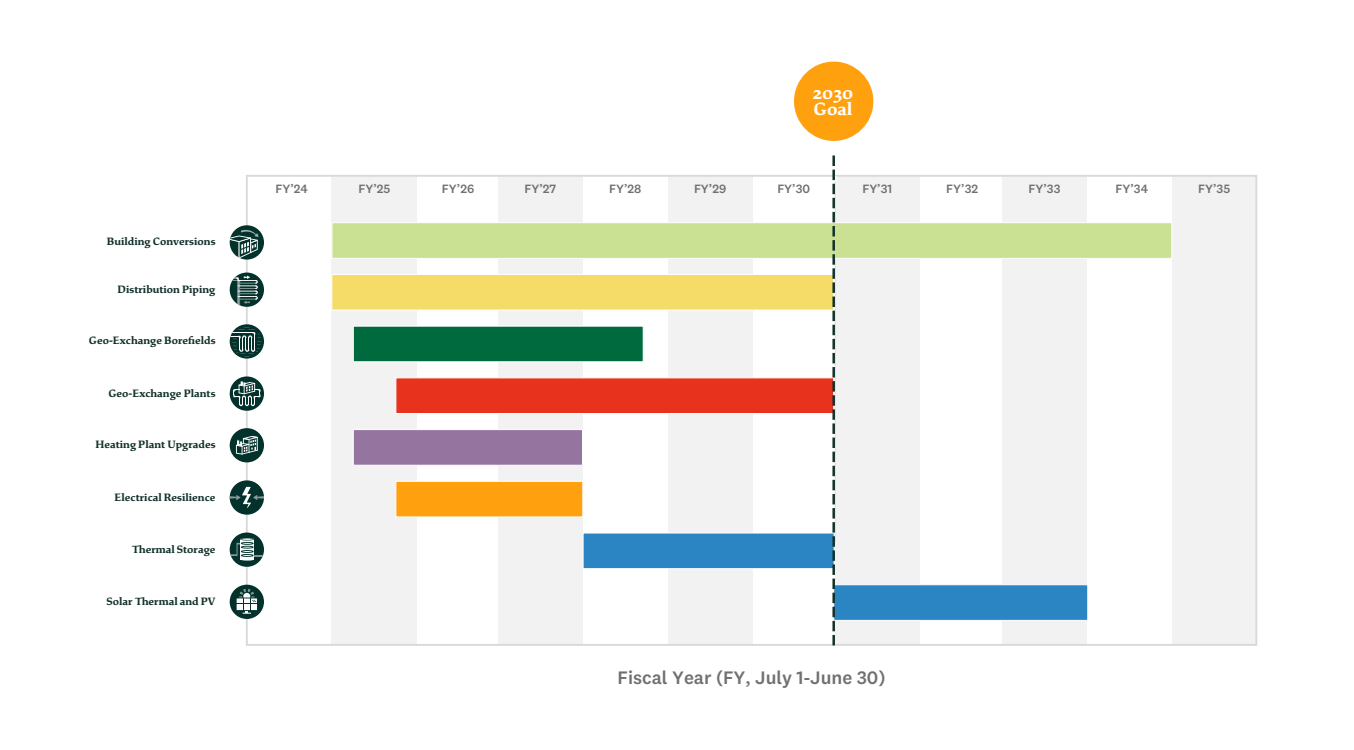
<style>
.page{position:relative;width:1354px;height:750px;background:#fff}
.page>*{position:absolute;margin:0;border:0;box-sizing:border-box;transform-origin:0 0}
.t1{font:500 18.75px "National 2";color:#707070}
.t2{font:700 18.75px/15.9px "Dartmouth Ruzicka";color:#fff}
.t3{font:500 12.5px "National 2";color:#707070}
.t4{font:700 11.25px "Dartmouth Ruzicka";color:#12312b}
</style>
<div class="page">
<div style="left:1002px;top:176px;width:84px;height:469px;background:#f2f2f2"></div>
<div style="left:1172px;top:176px;width:84px;height:469px;background:#f2f2f2"></div>
<div style="left:332px;top:176px;width:85px;height:469px;background:#f2f2f2"></div>
<div style="left:498px;top:176px;width:84px;height:469px;background:#f2f2f2"></div>
<div style="left:668px;top:176px;width:84px;height:469px;background:#f2f2f2"></div>
<div style="left:835px;top:176px;width:84px;height:469px;background:#f2f2f2"></div>
<hr style="left:834px;top:176px;width:2px;height:27px;background:#fff">
<hr style="left:834px;top:182px;width:2px;height:360px;background:#e2e2e2">
<div style="left:582px;top:533px;width:252px;height:36px;background:#2b85c2;border:1px solid #fff"></div>
<div style="left:353px;top:429px;width:229px;height:37px;background:#9574a0;border:1px solid #fff"></div>
<div style="left:833px;top:584px;width:254px;height:37px;background:#2b85c2;border:1px solid #fff"></div>
<div style="left:353px;top:326px;width:290px;height:36px;background:#006a3f;border:1px solid #fff"></div>
<div style="left:395px;top:481px;width:188px;height:36px;background:#ffa00f;border:1px solid #fff"></div>
<div style="left:395px;top:378px;width:439px;height:36px;background:#e7331e;border:1px solid #fff"></div>
<div style="left:331px;top:222px;width:840px;height:37px;background:#cae092;border:1px solid #fff"></div>
<div style="left:331px;top:274px;width:503px;height:36px;background:#f5dc69;border:1px solid #fff"></div>
<svg style="left:230px;top:225px;width:34px;height:35px"></svg>
<svg style="left:230px;top:228px;width:28px;height:30px"></svg>
<div style="left:230px;top:273px;width:34px;height:34px;background:#02322b;border-radius:50%"></div>
<svg style="left:230px;top:276px;width:28px;height:31px"></svg>
<div style="left:230px;top:533px;width:34px;height:34px;background:#02322b;border-radius:50%"></div>
<div style="left:240px;top:539px;width:14px;height:21px;background:#fff"></div>
<svg style="left:230px;top:538px;width:34px;height:19px"></svg>
<hr style="left:240px;top:558px;width:14px;height:3px;background:#fff;border-radius:50%">
<div style="left:230px;top:480px;width:34px;height:35px;background:#02322b;border-radius:50%"></div>
<svg style="left:230px;top:487px;width:34px;height:21px"></svg>
<svg style="left:230px;top:376px;width:34px;height:35px"></svg>
<svg style="left:233px;top:381px;width:27px;height:25px"></svg>
<svg style="left:230px;top:324px;width:34px;height:35px"></svg>
<svg style="left:230px;top:327px;width:32px;height:30px"></svg>
<div style="left:230px;top:428px;width:34px;height:34px;background:#02322b;border-radius:50%"></div>
<svg style="left:236px;top:436px;width:22px;height:19px"></svg>
<svg style="left:832px;top:156px;width:2px;height:490px"></svg>
<div style="left:230px;top:585px;width:34px;height:34px;background:#02322b;border-radius:50%"></div>
<svg style="left:236px;top:589px;width:22px;height:25px"></svg>
<div style="left:794px;top:62px;width:79px;height:79px;background:#ffa00f;border-radius:50%"></div>
<p class="t4" style="left:107px;top:235px;width:110px">Building Conversions</p>
<p class="t4" style="left:118px;top:283px;width:99px">Distribution Piping</p>
<p class="t4" style="left:89px;top:334px;width:128px">Geo-Exchange Borefields</p>
<p class="t4" style="left:108px;top:386px;width:109px">Geo-Exchange Plants</p>
<p class="t4" style="left:95px;top:438px;width:122px">Heating Plant Upgrades</p>
<p class="t4" style="left:114px;top:490px;width:102px">Electrical Resilience</p>
<p class="t4" style="left:132px;top:543px;width:85px">Thermal Storage</p>
<p class="t4" style="left:107px;top:595px;width:110px">Solar Thermal and PV</p>
<p class="t3" style="left:275px;top:181px;width:34px">FY’24</p>
<p class="t3" style="left:358px;top:181px;width:33px">FY’25</p>
<h1 class="t2" style="left:812px;top:85px;width:42px">2030<br>Goal</h1>
<p class="t3" style="left:442px;top:181px;width:34px">FY’26</p>
<p class="t3" style="left:524px;top:181px;width:33px">FY’27</p>
<p class="t3" style="left:609px;top:181px;width:34px">FY’28</p>
<p class="t3" style="left:694px;top:181px;width:34px">FY’29</p>
<p class="t3" style="left:777px;top:181px;width:34px">FY’30</p>
<p class="t3" style="left:862px;top:181px;width:31px">FY’31</p>
<p class="t3" style="left:946px;top:181px;width:33px">FY’32</p>
<p class="t3" style="left:1028px;top:181px;width:33px">FY’33</p>
<p class="t3" style="left:1115px;top:181px;width:34px">FY’34</p>
<p class="t3" style="left:1198px;top:181px;width:34px">FY’35</p>
<h1 class="t1" style="left:617px;top:666px;width:269px">Fiscal Year (FY, July 1-June 30)</h1>
</div>
